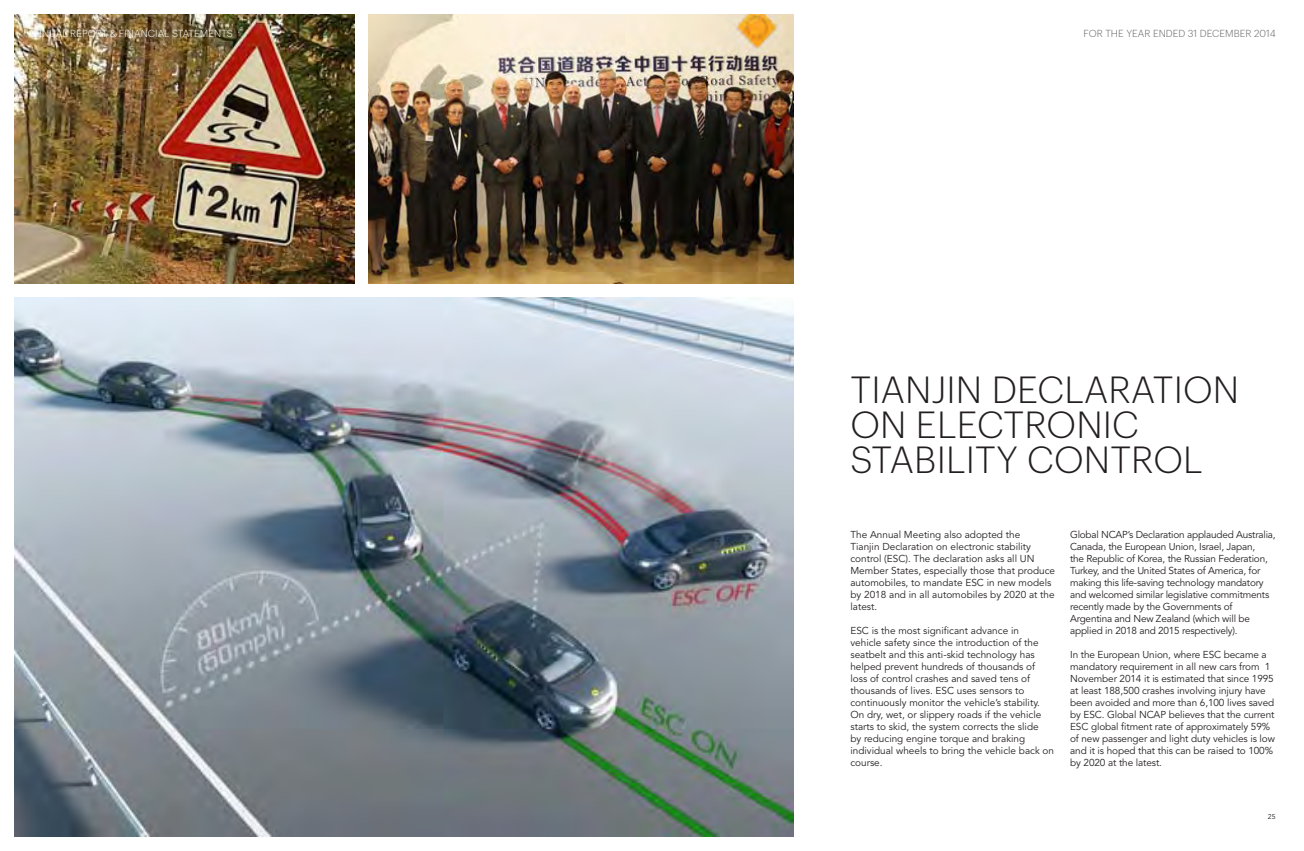
<style>
.page{position:relative;width:1304px;height:851px;background:#fff}
.page>*{position:absolute;margin:0;border:0;box-sizing:border-box;transform-origin:0 0}
.t1{font:300 37px/35px "Graphik";letter-spacing:.005em;color:#231f20}
.t2{font:10px/12px "Avenir LT Std";letter-spacing:-.01em;color:#231f20}
.t3{font:300 10px "Graphik";letter-spacing:.005em;color:#fff}
.t4{font:300 10px "Graphik";letter-spacing:.005em;color:#636466}
.t5{font:7px "Avenir LT Std";color:#231f20}
</style>
<div class="page">
<img style="left:14px;top:14px;width:340px;height:269px">
<img style="left:14px;top:298px;width:779px;height:538px">
<img style="left:369px;top:14px;width:425px;height:269px">
<p class="t3" style="left:28px;top:26px;width:205px">ANNUAL REPORT &amp; FINANCIAL STATEMENTS</p>
<p class="t4" style="left:1083px;top:26px;width:194px">FOR THE YEAR ENDED 31 DECEMBER 2014</p>
<h1 class="t1" style="left:850px;top:369px;width:390px">TIANJ IN DECLARATION<br>ON ELECTRONIC<br>STABILITY CONTROL</h1>
<p class="t2" style="left:850px;top:528px;width:206px">The Annual Meeting also adopted the<br>Tianjin Declaration on electronic stability control (ESC). The declaration asks all UN Member States, especially those that produce automobiles, to mandate ESC in new models by 2018 and in all automobiles by 2020 at the latest.</p>
<p class="t2" style="left:850px;top:624px;width:205px">ESC is the most significant advance in<br>vehicle safety since the introduction of the seatbelt and this anti-skid technology has helped prevent hundreds of thousands of loss of control crashes and saved tens of thousands of lives. ESC uses sensors to continuously monitor the vehicle’s stability.<br>On dry, wet, or slippery roads if the vehicle starts to skid, the system corrects the slide<br>by reducing engine torque and braking individual wheels to bring the vehicle back on course.</p>
<p class="t2" style="left:1070px;top:528px;width:207px">Global NCAP’s Declaration applauded Australia, Canada, the European Union, Israel, Japan,<br>the Republic of Korea, the Russian Federation, Turkey, and the United States of America, for making this life-saving technology mandatory and welcomed similar legislative commitments recently made by the Governments of Argentina and New Zealand (which will be applied in 2018 and 2015 respectively).</p>
<p class="t2" style="left:1070px;top:648px;width:206px">In the European Union, where ESC became a mandatory requirement in all new cars from 1<br>N ovember 2014 it is estimated that since 1995 at least 188,500 crashes involving injury have been avoided and more than 6,100 lives saved by ESC. Global N CAP believes that the current ESC global fitment rate of approximately 59% of new passenger and light duty vehicles is low and it is hoped that this can be raised to 100% by 2020 at the latest.</p>
<p class="t5" style="left:1268px;top:812px;width:9px">25</p>
</div>
